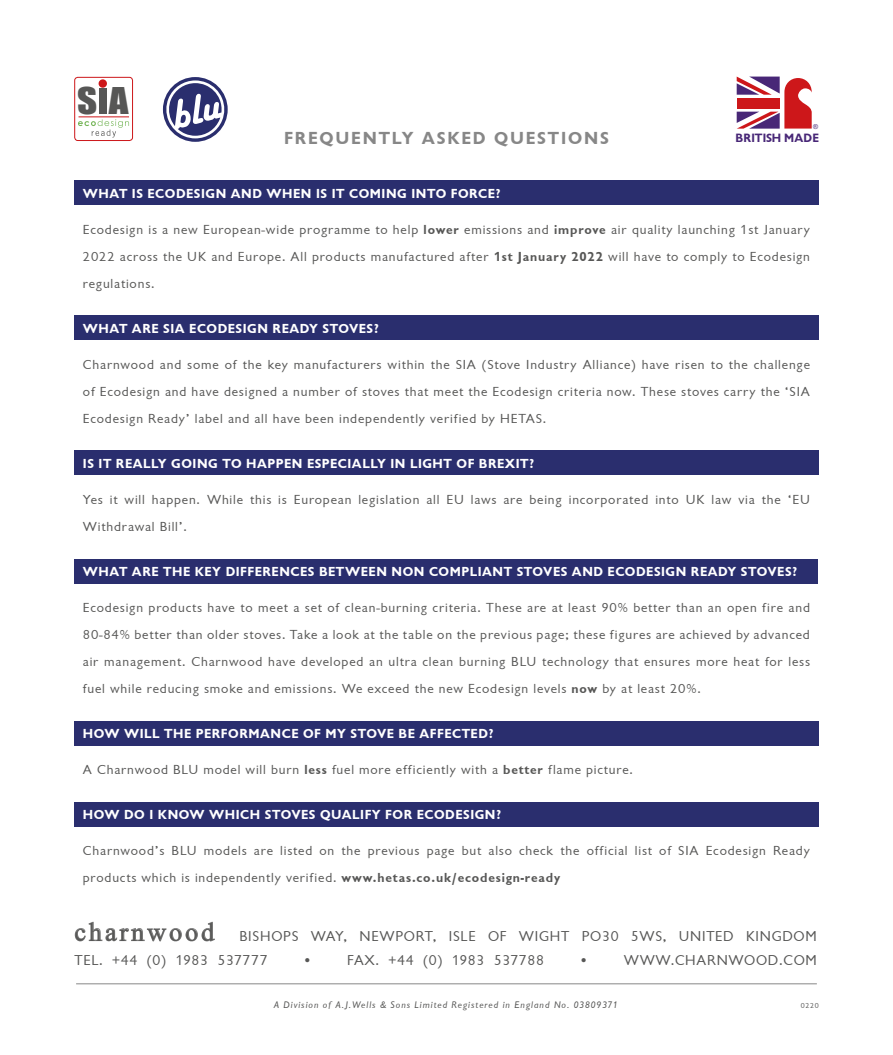
<style>
.page{position:relative;width:893px;height:1055px;background:#fff}
.page>*{position:absolute;margin:0;border:0;box-sizing:border-box;transform-origin:0 0}
.t1{font:33.9px "Impact";color:#575756;scale:1.15 1}
.t2{font:700 18px "Sharp";letter-spacing:.1em;color:#878787}
.t3{font:14.85px/24.6px "Sharp";letter-spacing:.05em;color:#575756}
.t4{font:13.5px/27px "Sharp";letter-spacing:.06em;color:#575756;text-align:justify}
.t5{font:700 13.5px "Sharp";letter-spacing:.04em;color:#fff}
.t6{font:700 12.45px "Sharp";letter-spacing:.01em;color:#482777}
.t7{font:italic 9.9px "Sharp";letter-spacing:.1em;color:#575756}
.t8{font:7.5px "Sharp";color:#575756}
.t9{font:6.75px "Arial";color:#482777}
.s1{font-weight:700}
.s2{font-family:"Times New Roman";font-size:26.25px;color:#878787}
</style>
<div class="page">
<div style="left:74px;top:802px;width:745px;height:24px;background:#2a2e6e"></div>
<div style="left:74px;top:721px;width:745px;height:24px;background:#2a2e6e"></div>
<div style="left:74px;top:559px;width:744px;height:24px;background:#2a2e6e"></div>
<div style="left:74px;top:450px;width:745px;height:25px;background:#2a2e6e"></div>
<div style="left:74px;top:180px;width:745px;height:24px;background:#2a2e6e"></div>
<div style="left:74px;top:315px;width:745px;height:25px;background:#2a2e6e"></div>
<hr style="left:76px;top:983px;width:741px;height:1px;background:#878787">
<svg style="left:163px;top:77px;width:65px;height:65px"></svg>
<div style="left:74px;top:77px;width:59px;height:64px;border:1px solid #cd171a;border-radius:3px"></div>
<div style="left:99px;top:79px;width:8px;height:9px;background:#cd171a;border-radius:50%"></div>
<hr style="left:79px;top:117px;width:50px;height:1px;background:#cd171a">
<svg style="left:78px;top:119px;width:51px;height:18px"></svg>
<div style="left:99px;top:89px;width:8px;height:25px;background:#575756"></div>
<svg style="left:737px;top:77px;width:75px;height:52px"></svg>
<h1 class="t1" style="left:77px;top:74px;width:46px">S A</h1>
<h2 class="t2" style="left:284px;top:127px;width:326px">FREQUENTLY ASKED QUESTIONS</h2>
<p class="t9" style="left:813px;top:121px;width:7px">®</p>
<p class="t6" style="left:736px;top:131px;width:85px">BRITISH MADE</p>
<p class="t5" style="left:83px;top:185px;width:419px">WHAT IS ECODESIGN AND WHEN IS IT COMING INTO FORCE?</p>
<p class="t4" style="left:83px;top:216px;width:729px">Ecodesign is a new European-wide programme to help <span class="s1">lower</span> emissions and <span class="s1">improve</span> air quality launching 1st January 2022 across the UK and Europe. All products manufactured after <span class="s1">1st January 2022</span> will have to comply to Ecodesign regulations.</p>
<p class="t5" style="left:83px;top:320px;width:298px">WHAT ARE SIA ECODESIGN READY STOVES?</p>
<p class="t4" style="left:83px;top:351px;width:729px">Charnwood and some of the key manufacturers within the SIA (Stove Industry Alliance) have risen to the challenge of Ecodesign and have designed a number of stoves that meet the Ecodesign criteria now. These stoves carry the ‘SIA Ecodesign Ready’ label and all have been independently verified by HETAS.</p>
<p class="t5" style="left:83px;top:455px;width:453px">IS IT REALLY GOING TO HAPPEN ESPECIALLY IN LIGHT OF BREXIT?</p>
<p class="t4" style="left:83px;top:486px;width:728px">Yes it will happen. While this is European legislation all EU laws are being incorporated into UK law via the ‘EU<br>Withdrawal Bill’.</p>
<p class="t5" style="left:83px;top:563px;width:716px">WHAT ARE THE KEY DIFFERENCES BETWEEN NON COMPLIANT STOVES AND ECODESIGN READY STOVES?</p>
<p class="t4" style="left:83px;top:594px;width:729px">Ecodesign products have to meet a set of clean-burning criteria. These are at least 90% better than an open fire and 80-84% better than older stoves. Take a look at the table on the previous page; these figures are achieved by advanced air management. Charnwood have developed an ultra clean burning BLU technology that ensures more heat for less fuel while reducing smoke and emissions. We exceed the new Ecodesign levels <span class="s1">now</span> by at least 20%.</p>
<p class="t5" style="left:83px;top:725px;width:412px">HOW WILL THE PERFORMANCE OF MY STOVE BE AFFECTED?</p>
<p class="t4" style="left:83px;top:756px;width:552px">A Charnwood BLU model will burn <span class="s1">less</span> fuel more efficiently with a <span class="s1">better</span> flame picture.</p>
<p class="t5" style="left:83px;top:806px;width:420px">HOW DO I KNOW WHICH STOVES QUALIFY FOR ECODESIGN?</p>
<p class="t4" style="left:83px;top:837px;width:728px">Charnwood’s BLU models are listed on the previous page but also check the official list of SIA Ecodesign Ready products which is independently verified. <span class="s1">www.hetas.co.uk/ecodesign-ready</span></p>
<p class="t3" style="left:74px;top:923px;width:744px"><span class="s2">charnwood</span> BISHOPS WAY, NEWPORT, ISLE OF WIGHT PO30 5WS, UNITED KINGDOM<br>TEL. +44 (0) 1983 537777</p>
<p class="t3" style="left:302px;top:948px;width:243px">• FAX. +44 (0) 1983 537788</p>
<p class="t3" style="left:579px;top:948px;width:239px">• WWW.CHARNWOOD.COM</p>
<p class="t7" style="left:274px;top:999px;width:345px">A Division of A.J.Wells &amp; Sons Limited Registered in England No. 03809371</p>
<p class="t8" style="left:801px;top:1001px;width:20px">0220</p>
</div>
